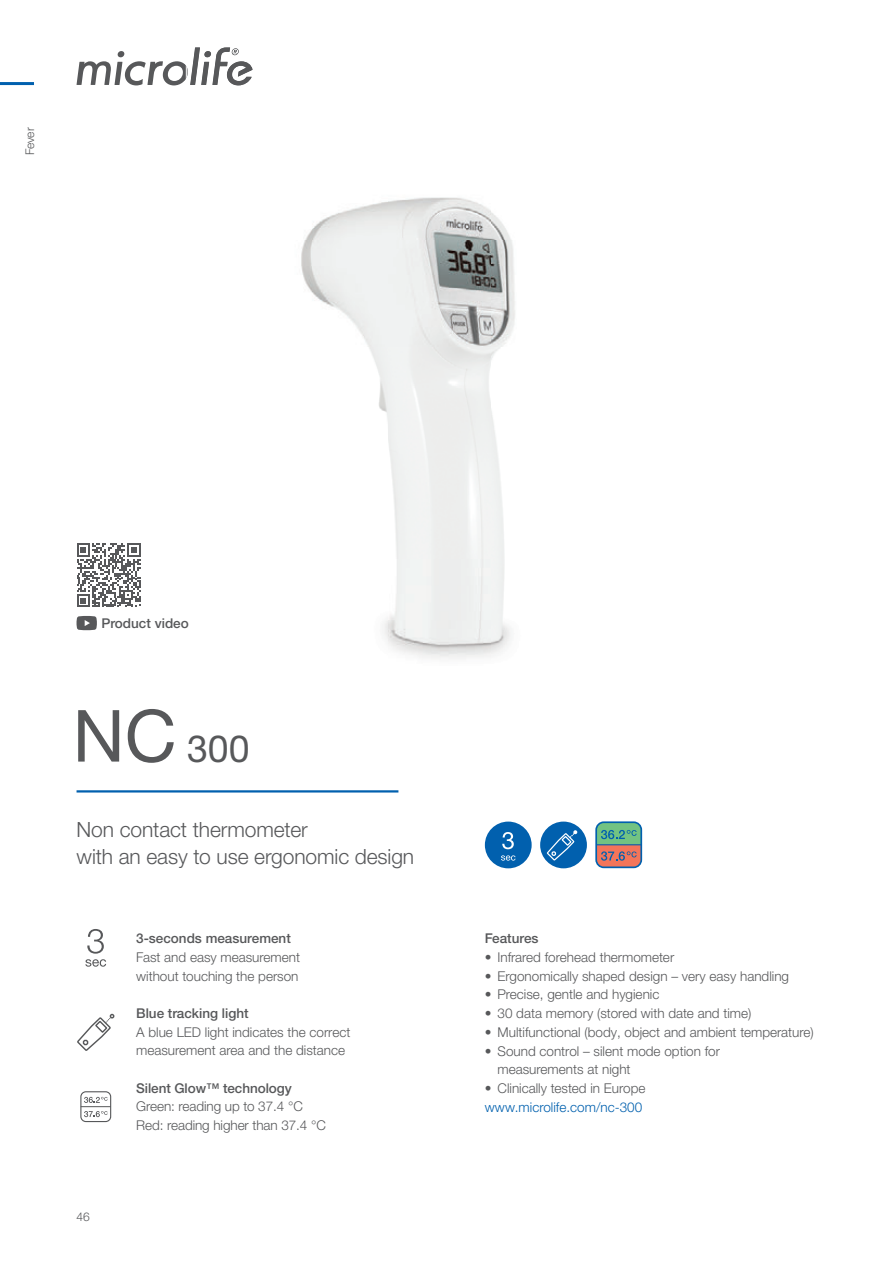
<style>
.page{position:relative;width:893px;height:1263px;background:#fff}
.page>*{position:absolute;margin:0;border:0;box-sizing:border-box;transform-origin:0 0}
.t1{font:37.5px "Helvetica Neue LTW1 G";color:#57585a}
.t2{font:300 21px/27px "Helvetica Neue LTW1 G";letter-spacing:-.005em;color:#57585a}
.t3{font:300 13.5px/18.8px "Helvetica Neue LTW1 G";color:#57585a}
.t4{font:500 13.5px "Helvetica Neue LTW1 G";color:#57585a}
.t5{font:300 13.5px "Helvetica Neue LTW1 G";color:#0160ae}
.t6{font:300 12px "Helvetica Neue LTW1 G";color:#57585a}
.s1{font-size:72px}
</style>
<div class="page">
<hr style="left:0;top:82px;width:34px;height:3px;background:#0160ae">
<svg style="left:85px;top:929px;width:21px;height:38px"></svg>
<svg style="left:78px;top:1014px;width:36px;height:37px"></svg>
<hr style="left:81px;top:1106px;width:30px;height:1px;background:#57585a">
<svg style="left:84px;top:1097px;width:24px;height:6px"></svg>
<svg style="left:84px;top:1111px;width:24px;height:6px"></svg>
<div style="left:80px;top:1091px;width:31px;height:31px;border:1px solid #57585a;border-radius:5px"></div>
<div style="left:485px;top:821px;width:47px;height:47px;background:#0160ae;border-radius:50%"></div>
<svg style="left:502px;top:832px;width:12px;height:17px"></svg>
<svg style="left:501px;top:855px;width:14px;height:6px"></svg>
<div style="left:540px;top:821px;width:47px;height:47px;background:#0160ae;border-radius:50%"></div>
<svg style="left:547px;top:830px;width:30px;height:32px"></svg>
<svg style="left:598px;top:824px;width:41px;height:41px;background:#969277"></svg>
<div style="left:595px;top:821px;width:47px;height:47px;border:2px solid #0160ae;border-radius:8px"></div>
<img style="left:235px;top:85px;width:280px;height:574px">
<svg style="left:77px;top:47px;width:162px;height:38px"></svg>
<img style="left:212px;top:47px;width:18px;height:38px">
<img style="left:227px;top:61px;width:26px;height:24px">
<svg style="left:77px;top:543px;width:63px;height:64px"></svg>
<svg style="left:77px;top:616px;width:20px;height:14px"></svg>
<hr style="left:77px;top:790px;width:321px;height:2px;background:#0160ae">
<p class="t6" style="left:22px;top:155px;width:29px;rotate:-90deg">Fever</p>
<p class="t4" style="left:102px;top:615px;width:89px">Product video</p>
<h1 class="t1" style="left:73px;top:725px;width:178px"><span class="s1">NC</span> 300</h1>
<h2 class="t2" style="left:77px;top:815px;width:339px">Non contact thermometer<br>with an easy to use ergonomic design</h2>
<p class="t6" style="left:77px;top:1209px;width:15px">46</p>
<p class="t4" style="left:136px;top:930px;width:156px">3-seconds measurement</p>
<p class="t3" style="left:136px;top:947px;width:165px">Fast and easy measurement without touching the person</p>
<p class="t4" style="left:136px;top:1005px;width:114px">Blue tracking light</p>
<p class="t3" style="left:136px;top:1022px;width:216px">A blue LED light indicates the correct measurement area and the distance</p>
<p class="t4" style="left:136px;top:1080px;width:157px">Silent Glow™ technology</p>
<p class="t3" style="left:136px;top:1097px;width:191px">Green: reading up to 37.4 °C<br>Red: reading higher than 37.4 °C</p>
<p class="t4" style="left:485px;top:930px;width:55px">Features</p>
<p class="t3" style="left:485px;top:947px;width:191px">• Infrared forehead thermometer</p>
<p class="t3" style="left:485px;top:966px;width:306px">• Ergonomically shaped design – very easy handling</p>
<p class="t3" style="left:485px;top:985px;width:176px">• Precise, gentle and hygienic</p>
<p class="t3" style="left:485px;top:1004px;width:268px">• 30 data memory (stored with date and time)</p>
<p class="t3" style="left:485px;top:1022px;width:330px">• Multifunctional (body, object and ambient temperature)</p>
<p class="t3" style="left:497px;top:1041px;width:224px;text-indent:-13px">• Sound control – silent mode option for measurements at night</p>
<p class="t3" style="left:485px;top:1079px;width:162px">• Clinically tested in Europe</p>
<p class="t5" style="left:485px;top:1099px;width:159px">www.microlife.com/nc-300</p>
</div>
